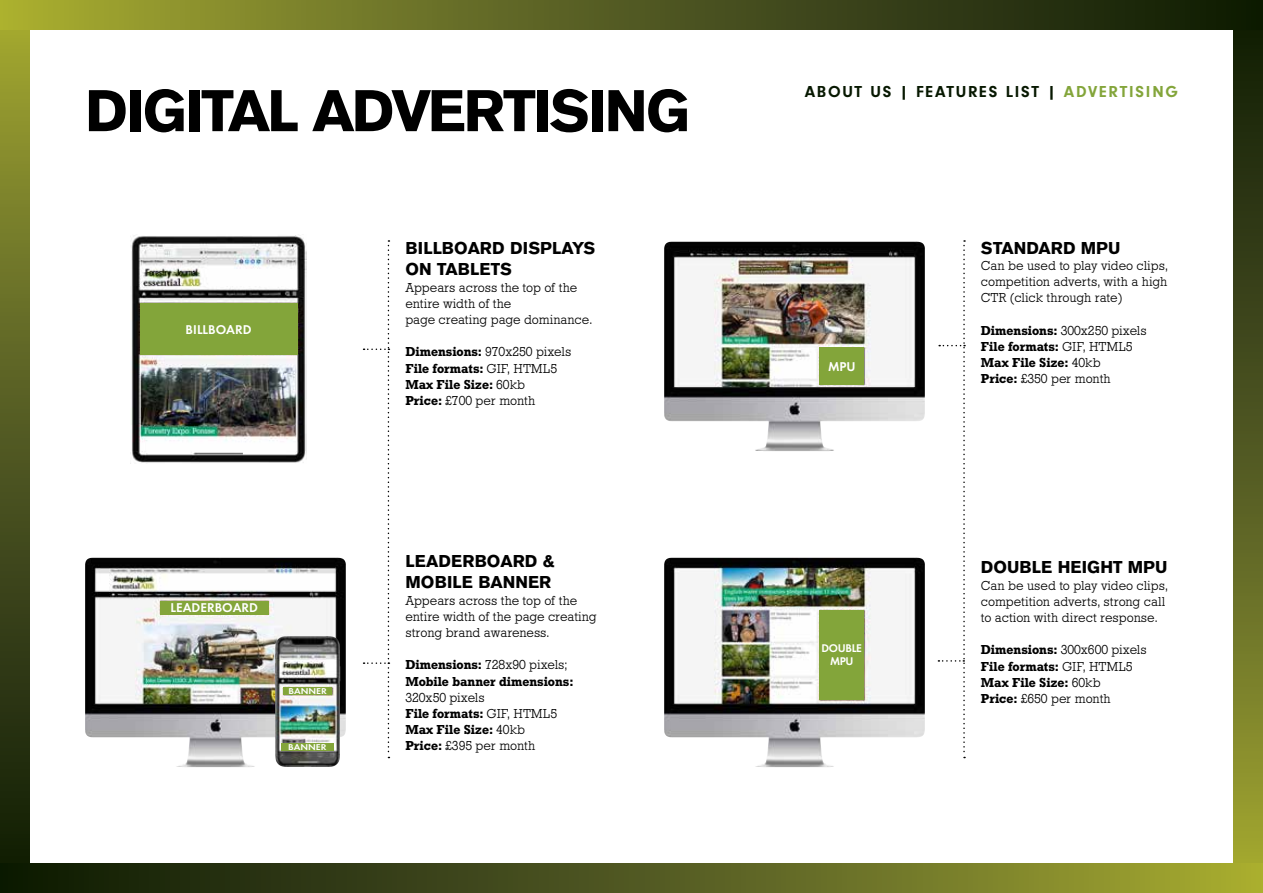
<style>
.page{position:relative;width:1263px;height:893px;background:#fff}
.page>*{position:absolute;margin:0;border:0;box-sizing:border-box;transform-origin:0 0}
.t1{font:700 61.5px "Ancona";letter-spacing:-.035em;color:#000}
.t2{font:700 18px/21.6px "Ancona";color:#000}
.t3{font:700 16.5px "Neutral Grotesk";letter-spacing:.1em;color:#071800}
.t4{font:300 13.5px/16.2px "Stafford";letter-spacing:-.005em;color:#000}
.t5{font:500 13.5px/16.2px "Stafford";color:#000}
.t6{font:600 13.2px "Function";color:#fff}
.t7{font:600 11.55px/13.2px "Function";letter-spacing:-.03em;color:#fff;text-align:center}
.t8{font:600 8.7px "Function";color:#fff;scale:1.14 1}
.s1{font-weight:300}
.s2{font-weight:500}
.s3{color:#83a53a}
</style>
<div class="page">
<div style="left:0;top:0;width:30px;height:893px;background:linear-gradient(to bottom,#a0a436,#081409)"></div>
<div style="left:1233px;top:0;width:30px;height:893px;background:linear-gradient(to bottom,#081408,#a0a436)"></div>
<div style="left:0;top:863px;width:1263px;height:30px;background:linear-gradient(to right,#071308,#a2a536)"></div>
<div style="left:0;top:0;width:1263px;height:30px;background:linear-gradient(to right,#a3a736,#081408)"></div>
<img style="left:664px;top:558px;width:251px;height:203px">
<div style="left:819px;top:610px;width:45px;height:90px;background:#83a53a"></div>
<img style="left:664px;top:242px;width:251px;height:203px">
<div style="left:819px;top:348px;width:45px;height:37px;background:#83a53a"></div>
<img style="left:85px;top:558px;width:251px;height:203px">
<div style="left:160px;top:601px;width:108px;height:13px;background:#83a53a"></div>
<img style="left:275px;top:636px;width:52px;height:130px">
<div style="left:283px;top:687px;width:49px;height:8px;background:#83a53a"></div>
<div style="left:281px;top:743px;width:53px;height:7px;background:#83a53a"></div>
<img style="left:131px;top:235px;width:176px;height:228px">
<div style="left:140px;top:303px;width:157px;height:52px;background:#83a53a"></div>
<svg style="left:364px;top:240px;width:25px;height:518px"></svg>
<svg style="left:938px;top:240px;width:27px;height:518px"></svg>
<h1 class="t1" style="left:85px;top:76px;width:607px">DIGITAL ADVERTISING</h1>
<p class="t6" style="left:186px;top:321px;width:68px">BILLBOARD</p>
<p class="t6" style="left:170px;top:600px;width:89px">LEADERBOARD</p>
<p class="t8" style="left:288px;top:686px;width:35px">BANNER</p>
<p class="t8" style="left:288px;top:741px;width:35px">BANNER</p>
<h2 class="t2" style="left:405px;top:237px;width:191px">BILLBOARD DISPLAYS<br>ON TABLETS</h2>
<p class="t4" style="left:405px;top:279px;width:188px">Appears across the top of the entire width of the<br>page creating page dominance.</p>
<p class="t5" style="left:405px;top:344px;width:167px">Dimensions: <span class="s1">970x250 pixels<br></span>File formats: <span class="s1">GIF, HTML5<br></span>Max File Size: <span class="s1">60kb<br></span>Price: <span class="s1">£700 per month</span></p>
<h2 class="t2" style="left:405px;top:550px;width:151px">LEADERBOARD &amp;<br>MOBILE BANNER</h2>
<p class="t4" style="left:405px;top:592px;width:193px">Appears across the top of the entire width of the page creating strong brand awareness.</p>
<p class="t5" style="left:405px;top:657px;width:169px">Dimensions: <span class="s1">728x90 pixels;<br></span>Mobile banner dimensions:</p>
<p class="t4" style="left:405px;top:689px;width:153px">320x50 pixels<br><span class="s2">File formats:</span> GIF, HTML5<br><span class="s2">Max File Size:</span> 40kb<br><span class="s2">Price:</span> £395 per month</p>
<p class="t3" style="left:805px;top:83px;width:375px">ABOUT US | FEATURES LIST | <span class="s3">ADVERTISING</span></p>
<p class="t6" style="left:828px;top:359px;width:29px">MPU</p>
<p class="t7" style="left:821px;top:641px;width:42px">DOUBLE<br>MPU</p>
<h2 class="t2" style="left:981px;top:237px;width:141px">STANDARD MPU</h2>
<p class="t4" style="left:981px;top:258px;width:189px;text-align:justify">Can be used to play video clips, competition adverts, with a high CTR (click through rate)</p>
<p class="t5" style="left:981px;top:322px;width:167px">Dimensions: <span class="s1">300x250 pixels<br></span>File formats: <span class="s1">GIF, HTML5<br></span>Max File Size: <span class="s1">40kb<br></span>Price: <span class="s1">£350 per month</span></p>
<h2 class="t2" style="left:981px;top:557px;width:188px">DOUBLE HEIGHT MPU</h2>
<p class="t4" style="left:981px;top:577px;width:189px">Can be used to play video clips, competition adverts, strong call to action with direct response.</p>
<p class="t5" style="left:981px;top:642px;width:167px">Dimensions: <span class="s1">300x600 pixels<br></span>File formats: <span class="s1">GIF, HTML5<br></span>Max File Size: <span class="s1">60kb<br></span>Price: <span class="s1">£650 per month</span></p>
</div>
